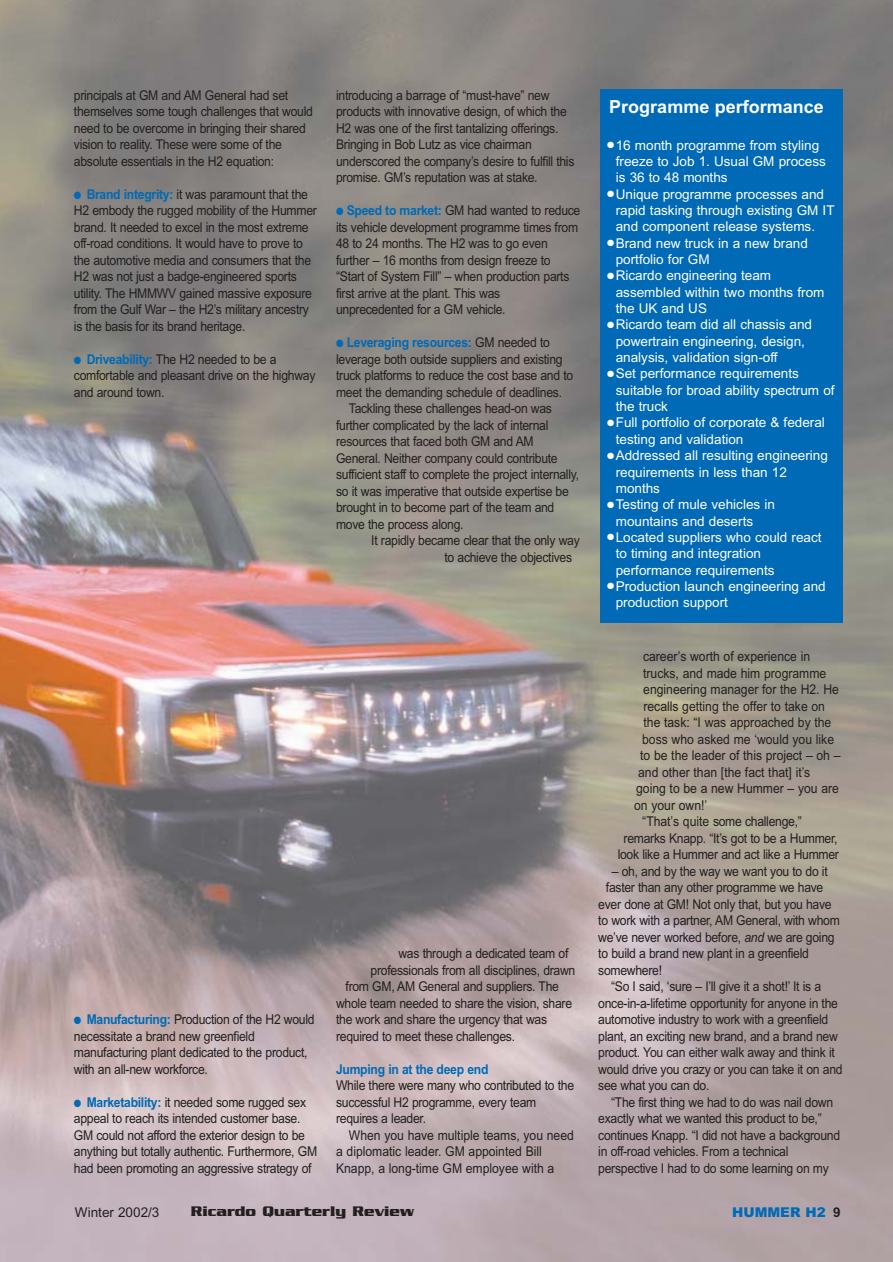
<style>
.page{position:relative;width:893px;height:1262px;background:#fff}
.page>*{position:absolute;margin:0;border:0;box-sizing:border-box;transform-origin:0 0}
.t1{font:700 18px "Arial";color:#fff}
.t2{font:700 15px "Serpentine";color:#231f1f}
.t3{font:13.5px/16.5px "Arial";letter-spacing:-.02em;color:#231f1f;scale:.9 1}
.t4{font:13.5px/16.4px "Arial";color:#fff}
.t5{font:13.5px/16.5px "Arial";color:#231f1f;scale:.9 1}
.t6{font:700 13.5px "Arial";letter-spacing:-.02em;color:#006ab6;scale:.9 1}
.t7{font:13.5px "Arial";color:#231f1f}
.t8{font:900 13.5px "Arial";color:#006ab6}
.s1{color:#006ab6}
.s2{font-weight:700;color:#006ab6}
.s3{font-weight:400;color:#231f1f}
.s4{font-style:italic}
.s5{font-weight:700;color:#231f1f}
</style>
<div class="page">
<img style="left:0;top:0;width:892px;height:1262px">
<div style="left:599px;top:89px;width:243px;height:534px;background:#006ab6"></div>
<p class="t3" style="left:74px;top:88px;width:267px">principals at GM and AM General had set themselves some tough challenges that would need to be overcome in bringing their shared vision to reality. These were some of the absolute essentials in the H2 equation:</p>
<p class="t3" style="left:74px;top:187px;width:271px"><span class="s1">●</span> <span class="s2">Brand integrity:</span> it was paramount that the H2 embody the rugged mobility of the Hummer brand. It needed to excel in the most extreme off-road conditions. It would have to prove to the automotive media and consumers that the H2 was not just a badge-engineered sports utility. The HMMWV gained massive exposure from the Gulf War – the H2’s military ancestry is the basis for its brand heritage.</p>
<p class="t3" style="left:74px;top:352px;width:270px"><span class="s1">●</span> <span class="s2">Driveability:</span> The H2 needed to be a comfortable and pleasant drive on the highway and around town.</p>
<p class="t3" style="left:74px;top:1012px;width:269px"><span class="s1">●</span> <span class="s2">Manufacturing:</span> Production of the H2 would necessitate a brand new greenfield manufacturing plant dedicated to the product, with an all-new workforce.</p>
<p class="t3" style="left:74px;top:1095px;width:272px"><span class="s1">●</span> <span class="s2">Marketability:</span> it needed some rugged sex appeal to reach its intended customer base.<br>GM could not afford the exterior design to be anything but totally authentic. Furthermore, GM had been promoting an aggressive strategy of</p>
<p class="t3" style="left:336px;top:88px;width:266px">introducing a barrage of “must-have” new products with innovative design, of which the H2 was one of the first tantalizing offerings.<br>Bringing in Bob Lutz as vice chairman underscored the company’s desire to fulfill this promise. GM’s reputation was at stake.</p>
<p class="t3" style="left:336px;top:204px;width:273px"><span class="s1">●</span> <span class="s2">Speed to market:</span> GM had wanted to reduce its vehicle development programme times from 48 to 24 months. The H2 was to go even further – 16 months from design freeze to “Start of System Fill” – when production parts first arrive at the plant. This was unprecedented for a GM vehicle.</p>
<p class="t6" style="left:336px;top:338px;width:239px">● Leveraging resources: <span class="s3">GM needed to</span></p>
<p class="t3" style="left:336px;top:352px;width:253px">leverage both outside suppliers and existing</p>
<p class="t3" style="left:336px;top:369px;width:265px">truck platforms to reduce the cost base and to</p>
<p class="t3" style="left:336px;top:385px;width:252px">meet the demanding schedule of deadlines.</p>
<p class="t3" style="left:349px;top:402px;width:227px">Tackling these challenges head-on was</p>
<p class="t3" style="left:336px;top:418px;width:237px">further complicated by the lack of internal</p>
<p class="t3" style="left:336px;top:435px;width:221px">resources that faced both GM and AM</p>
<p class="t3" style="left:336px;top:451px;width:248px">General. Neither company could contribute</p>
<p class="t3" style="left:336px;top:468px;width:271px">sufficient staff to complete the project internally,</p>
<p class="t3" style="left:336px;top:484px;width:260px">so it was imperative that outside expertise be</p>
<p class="t3" style="left:336px;top:501px;width:244px">brought in to become part of the team and</p>
<p class="t3" style="left:336px;top:517px;width:143px">move the process along.</p>
<p class="t3" style="left:371px;top:534px;width:233px">It rapidly became clear that the only way</p>
<p class="t3" style="left:444px;top:550px;width:143px">to achieve the objectives</p>
<p class="t3" style="left:398px;top:946px;width:190px">was through a dedicated team of</p>
<p class="t3" style="left:370px;top:963px;width:229px">professionals from all disciplines, drawn</p>
<p class="t3" style="left:345px;top:979px;width:239px">from GM, AM General and suppliers. The</p>
<p class="t3" style="left:336px;top:996px;width:264px">whole team needed to share the vision, share</p>
<p class="t3" style="left:336px;top:1012px;width:236px">the work and share the urgency that was</p>
<p class="t3" style="left:336px;top:1029px;width:200px">required to meet these challenges.</p>
<p class="t6" style="left:336px;top:1064px;width:171px">Jumping in at the deep end</p>
<p class="t3" style="left:336px;top:1078px;width:266px">While there were many who contributed to the successful H2 programme, every team requires a leader.</p>
<p class="t5" style="left:336px;top:1128px;width:266px;text-indent:13px">When you have multiple teams, you need a diplomatic leader. GM appointed Bill<br>Knapp, a long-time GM employee with a</p>
<h1 class="t1" style="left:609px;top:100px;width:216px">Programme performance</h1>
<p class="t4" style="left:615px;top:138px;width:212px;text-indent:-9px">●16 month programme from styling freeze to Job 1. Usual GM process is 36 to 48 months</p>
<p class="t4" style="left:615px;top:187px;width:220px;text-indent:-9px">●Unique programme processes and rapid tasking through existing GM IT and component release systems.</p>
<p class="t4" style="left:615px;top:236px;width:194px;text-indent:-9px">●Brand new truck in a new brand portfolio for GM</p>
<p class="t4" style="left:615px;top:269px;width:210px;text-indent:-9px">●Ricardo engineering team assembled within two months from the UK and US</p>
<p class="t4" style="left:615px;top:318px;width:198px;text-indent:-9px">●Ricardo team did all chassis and powertrain engineering, design, analysis, validation sign-off</p>
<p class="t4" style="left:615px;top:367px;width:220px;text-indent:-9px">●Set performance requirements suitable for broad ability spectrum of the truck</p>
<p class="t4" style="left:615px;top:415px;width:210px;text-indent:-9px">●Full portfolio of corporate &amp; federal testing and validation</p>
<p class="t4" style="left:615px;top:448px;width:214px;text-indent:-9px">●Addressed all resulting engineering requirements in less than 12 months</p>
<p class="t4" style="left:615px;top:497px;width:161px;text-indent:-9px">●Testing of mule vehicles in mountains and deserts</p>
<p class="t4" style="left:615px;top:530px;width:207px;text-indent:-9px">●Located suppliers who could react to timing and integration performance requirements</p>
<p class="t4" style="left:615px;top:579px;width:211px;text-indent:-9px">●Production launch engineering and production support</p>
<p class="t5" style="left:643px;top:649px;width:187px">career’s worth of experience in</p>
<p class="t5" style="left:643px;top:666px;width:205px">trucks, and made him programme</p>
<p class="t5" style="left:643px;top:682px;width:219px">engineering manager for the H2. He</p>
<p class="t5" style="left:643px;top:699px;width:203px">recalls getting the offer to take on</p>
<p class="t5" style="left:643px;top:715px;width:210px">the task: “I was approached by the</p>
<p class="t5" style="left:642px;top:732px;width:215px">boss who asked me ‘would you like</p>
<p class="t5" style="left:640px;top:748px;width:224px">to be the leader of this project – oh –</p>
<p class="t5" style="left:638px;top:765px;width:193px">and other than [the fact that] it’s</p>
<p class="t5" style="left:636px;top:781px;width:227px">going to be a new Hummer – you are</p>
<p class="t5" style="left:634px;top:798px;width:83px">on your own!’</p>
<p class="t3" style="left:642px;top:814px;width:179px">“That’s quite some challenge,”</p>
<p class="t3" style="left:623px;top:831px;width:239px">remarks Knapp. “It’s got to be a Hummer,</p>
<p class="t3" style="left:617px;top:847px;width:247px">look like a Hummer and act like a Hummer</p>
<p class="t3" style="left:611px;top:864px;width:241px">– oh, and by the way we want you to do it</p>
<p class="t3" style="left:606px;top:880px;width:243px">faster than any other programme we have</p>
<p class="t3" style="left:598px;top:897px;width:261px">ever done at GM! Not only that, but you have</p>
<p class="t3" style="left:598px;top:913px;width:270px">to work with a partner, AM General, with whom</p>
<p class="t3" style="left:598px;top:930px;width:264px">we’ve never worked before, <span class="s4">and</span> we are going</p>
<p class="t3" style="left:598px;top:946px;width:235px">to build a brand new plant in a greenfield</p>
<p class="t3" style="left:598px;top:963px;width:72px">somewhere!</p>
<p class="t3" style="left:611px;top:979px;width:235px">“So I said, ‘sure – I’ll give it a shot!’ It is a</p>
<p class="t3" style="left:598px;top:996px;width:268px">once-in-a-lifetime opportunity for anyone in the</p>
<p class="t3" style="left:598px;top:1012px;width:257px">automotive industry to work with a greenfield</p>
<p class="t3" style="left:598px;top:1029px;width:267px">plant, an exciting new brand, and a brand new</p>
<p class="t3" style="left:598px;top:1045px;width:264px">product. You can either walk away and think it</p>
<p class="t3" style="left:598px;top:1062px;width:273px">would drive you crazy or you can take it on and</p>
<p class="t3" style="left:598px;top:1078px;width:125px">see what you can do.</p>
<p class="t3" style="left:611px;top:1095px;width:248px">“The first thing we had to do was nail down</p>
<p class="t3" style="left:598px;top:1111px;width:250px">exactly what we wanted this product to be,”</p>
<p class="t3" style="left:598px;top:1128px;width:270px">continues Knapp. “I did not have a background</p>
<p class="t3" style="left:598px;top:1144px;width:213px">in off-road vehicles. From a technical</p>
<p class="t3" style="left:598px;top:1161px;width:258px">perspective I had to do some learning on my</p>
<p class="t7" style="left:75px;top:1206px;width:86px">Winter 2002/3</p>
<p class="t2" style="left:191px;top:1202px;width:225px">Ricardo Quarterly Review</p>
<p class="t8" style="left:732px;top:1206px;width:110px">HUMMER H2 <span class="s5">9</span></p>
</div>
